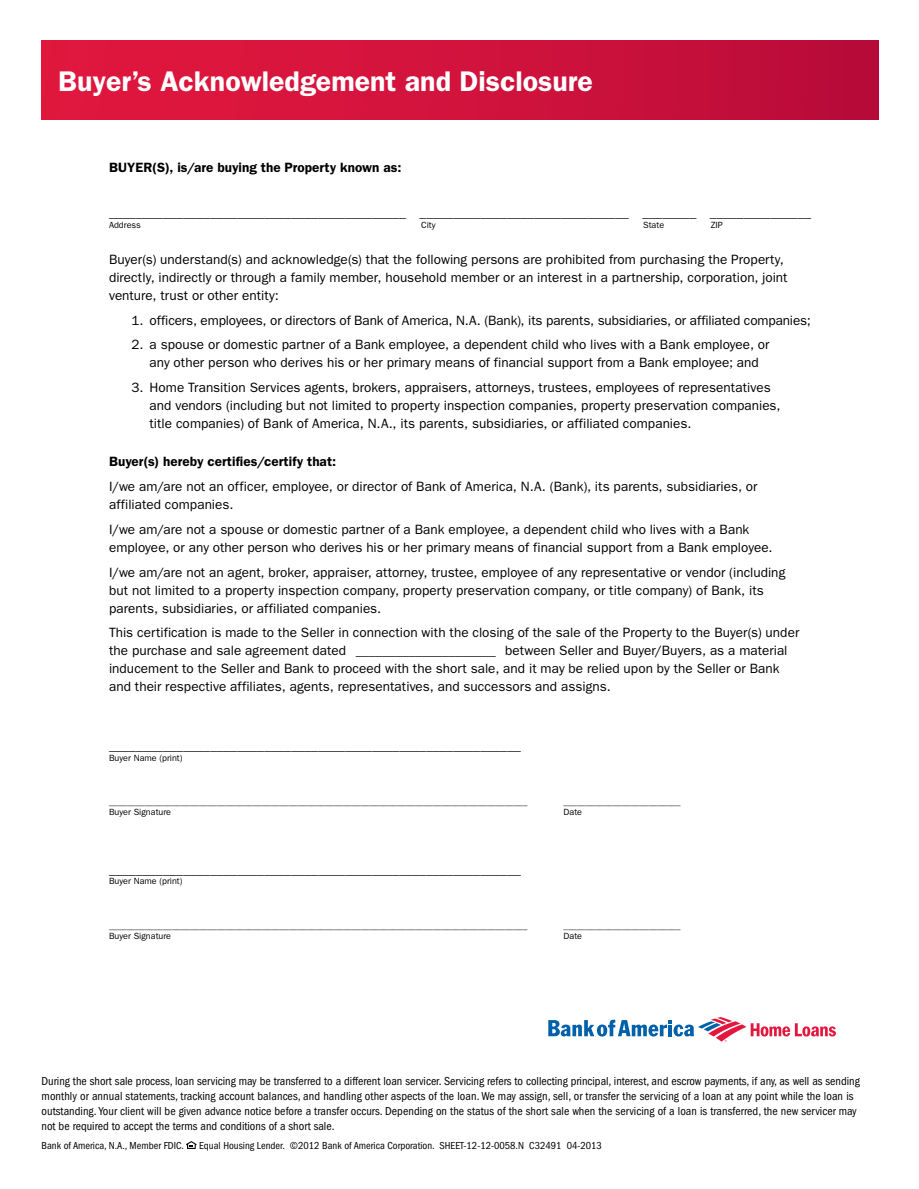
<style>
.page{position:relative;width:919px;height:1189px;background:#fff}
.page>*{position:absolute;margin:0;border:0;box-sizing:border-box;transform-origin:0 0}
.t1{font:600 28.5px "ITC Franklin Gothic Std";color:#fff}
.t2{font:13.5px/18px "ITC Franklin Gothic Std";color:#000}
.t3{font:600 13.5px "ITC Franklin Gothic Std";letter-spacing:.005em;color:#000}
.t4{font:condensed 12px/15px "ITC Franklin Gothic Std";letter-spacing:.005em;color:#000}
.t5{font:condensed 10.5px "ITC Franklin Gothic Std";color:#000}
.t6{font:9px "ITC Franklin Gothic Std";color:#000}
</style>
<div class="page">
<svg style="left:548px;top:1017px;width:288px;height:25px"></svg>
<div style="left:42px;top:41px;width:837px;height:79px;background:linear-gradient(to right,#e5193e,#ba0c39)"></div>
<svg style="left:186px;top:1141px;width:10px;height:8px"></svg>
<h1 class="t1" style="left:58px;top:64px;width:536px">Buyer’s Acknowledgement and Disclosure</h1>
<p class="t3" style="left:109px;top:160px;width:294px">BUYER(S), is/are buying the Property known as:</p>
<p class="t2" style="left:109px;top:204px;width:704px">____________________________________________ _______________________________ ________ _______________</p>
<p class="t6" style="left:109px;top:220px;width:33px">Address</p>
<p class="t6" style="left:421px;top:220px;width:16px">City</p>
<p class="t6" style="left:643px;top:220px;width:23px">State</p>
<p class="t6" style="left:711px;top:220px;width:14px">ZIP</p>
<p class="t2" style="left:109px;top:250px;width:680px">Buyer(s) understand(s) and acknowledge(s) that the following persons are prohibited from purchasing the Property, directly, indirectly or through a family member, household member or an interest in a partnership, corporation, joint venture, trust or other entity:</p>
<p class="t2" style="left:132px;top:311px;width:681px">1. officers, employees, or directors of Bank of America, N.A. (Bank), its parents, subsidiaries, or affiliated companies;</p>
<p class="t2" style="left:132px;top:336px;width:639px;text-align:center">2. a spouse or domestic partner of a Bank employee, a dependent child who lives with a Bank employee, or any other person who derives his or her primary means of financial support from a Bank employee; and</p>
<p class="t2" style="left:150px;top:379px;width:632px;text-indent:-18px">3. Home Transition Services agents, brokers, appraisers, attorneys, trustees, employees of representatives and vendors (including but not limited to property inspection companies, property preservation companies, title companies) of Bank of America, N.A., its parents, subsidiaries, or affiliated companies.</p>
<p class="t3" style="left:109px;top:454px;width:229px">Buyer(s) hereby certifies/certify that:</p>
<p class="t2" style="left:109px;top:478px;width:650px">I/we am/are not an officer, employee, or director of Bank of America, N.A. (Bank), its parents, subsidiaries, or affiliated companies.</p>
<p class="t2" style="left:109px;top:520px;width:665px">I/we am/are not a spouse or domestic partner of a Bank employee, a dependent child who lives with a Bank employee, or any other person who derives his or her primary means of financial support from a Bank employee.</p>
<p class="t2" style="left:109px;top:563px;width:678px">I/we am/are not an agent, broker, appraiser, attorney, trustee, employee of any representative or vendor (including but not limited to a property inspection company, property preservation company, or title company) of Bank, its parents, subsidiaries, or affiliated companies.</p>
<p class="t2" style="left:109px;top:624px;width:692px">This certification is made to the Seller in connection with the closing of the sale of the Property to the Buyer(s) under the purchase and sale agreement dated _____________________ between Seller and Buyer/Buyers, as a material inducement to the Seller and Bank to proceed with the short sale, and it may be relied upon by the Seller or Bank and their respective affiliates, agents, representatives, and successors and assigns.</p>
<p class="t2" style="left:109px;top:736px;width:413px">_____________________________________________________________</p>
<p class="t6" style="left:109px;top:752px;width:75px">Buyer Name (print)</p>
<p class="t6" style="left:109px;top:796px;width:420px">_____________________________________________________________________________________________</p>
<p class="t6" style="left:564px;top:796px;width:118px">__________________________</p>
<p class="t6" style="left:109px;top:807px;width:64px">Buyer Signature</p>
<p class="t6" style="left:564px;top:807px;width:20px">Date</p>
<p class="t2" style="left:109px;top:860px;width:413px">_____________________________________________________________</p>
<p class="t6" style="left:109px;top:876px;width:75px">Buyer Name (print)</p>
<p class="t6" style="left:109px;top:920px;width:420px">_____________________________________________________________________________________________</p>
<p class="t6" style="left:564px;top:920px;width:118px">__________________________</p>
<p class="t6" style="left:109px;top:931px;width:64px">Buyer Signature</p>
<p class="t6" style="left:564px;top:931px;width:20px">Date</p>
<p class="t4" style="left:42px;top:1073px;width:820px">During the short sale process, loan servicing may be transferred to a different loan servicer. Servicing refers to collecting principal, interest, and escrow payments, if any, as well as sending monthly or annual statements, tracking account balances, and handling other aspects of the loan. We may assign, sell, or transfer the servicing of a loan at any point while the loan is outstanding. Your client will be given advance notice before a transfer occurs. Depending on the status of the short sale when the servicing of a loan is transferred, the new servicer may not be required to accept the terms and conditions of a short sale.</p>
<p class="t5" style="left:42px;top:1139px;width:144px">Bank of America, N.A., Member FDIC.</p>
<p class="t5" style="left:199px;top:1139px;width:404px">Equal Housing Lender. ©2012 Bank of America Corporation. SHEET-12-12-0058.N C32491 04-2013</p>
</div>
